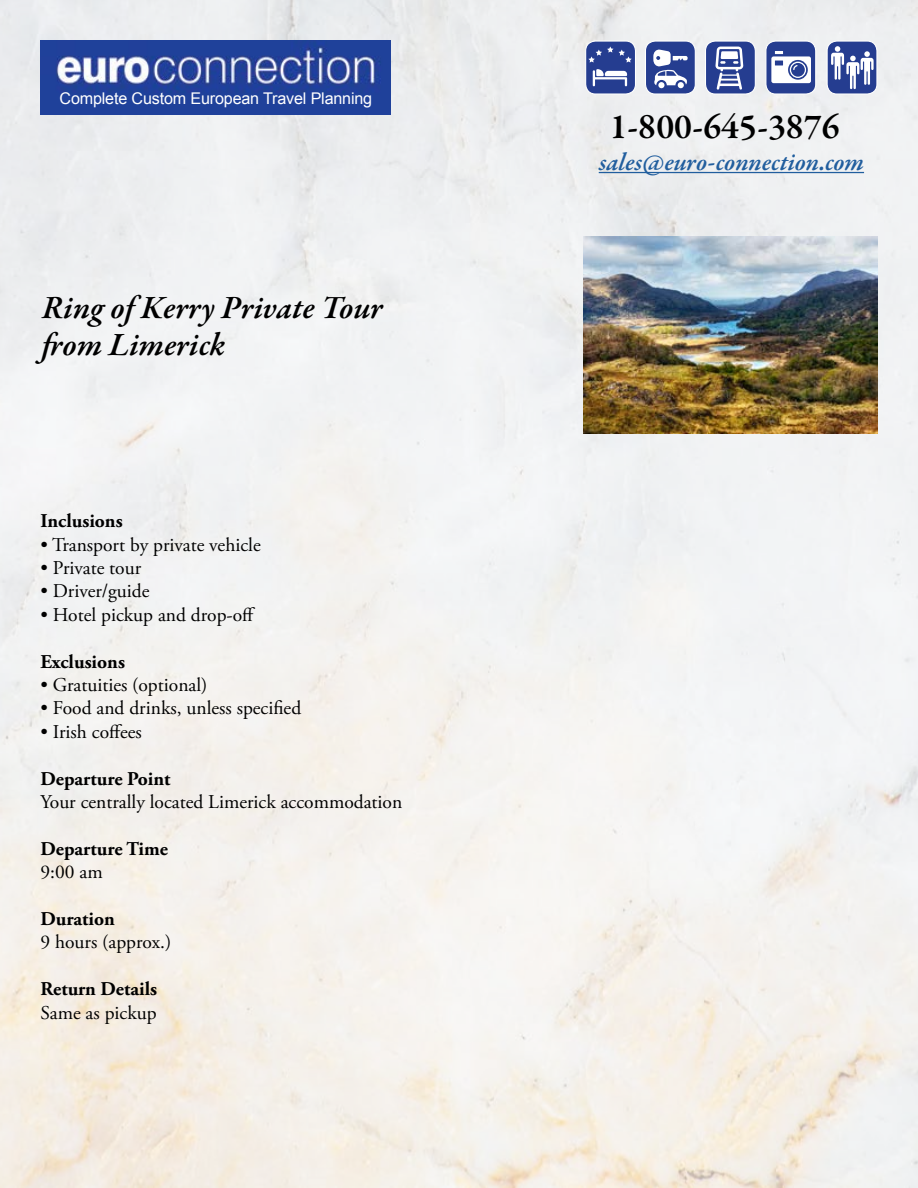
<style>
.page{position:relative;width:918px;height:1188px;background:#fff}
.page>*{position:absolute;margin:0;border:0;box-sizing:border-box;transform-origin:0 0}
.t1{font:600 36px "Garamond Premr Pro";color:#000}
.t2{font:italic 600 33px/37.5px "Garamond Premr Pro";letter-spacing:.005em;color:#000}
.t3{font:italic 600 25.5px "Garamond Premr Pro";letter-spacing:-.005em;color:#215e9e}
.t4{font:19.5px "Adobe Garamond Pro";color:#000}
.t5{font:700 19.5px "Adobe Garamond Pro";color:#000}
.t6{font:16.2px "Arial";letter-spacing:-.01em;color:#fff}
</style>
<div class="page">
<img style="left:0;top:0;width:918px;height:1188px">
<div style="left:586px;top:41px;width:50px;height:53px;background:#253d90;border-radius:10px"></div>
<div style="left:585px;top:41px;width:51px;height:54px;border:1px solid #fff;border-radius:10px"></div>
<div style="left:645px;top:41px;width:50px;height:53px;background:#253d90;border-radius:10px"></div>
<div style="left:645px;top:41px;width:51px;height:54px;border:1px solid #fff;border-radius:10px"></div>
<div style="left:706px;top:41px;width:49px;height:53px;background:#253d90;border-radius:10px"></div>
<div style="left:705px;top:41px;width:51px;height:54px;border:1px solid #fff;border-radius:10px"></div>
<div style="left:766px;top:41px;width:50px;height:53px;background:#253d90;border-radius:10px"></div>
<div style="left:765px;top:41px;width:51px;height:54px;border:1px solid #fff;border-radius:10px"></div>
<div style="left:827px;top:41px;width:50px;height:53px;background:#253d90;border-radius:10px"></div>
<div style="left:827px;top:41px;width:50px;height:54px;border:1px solid #fff;border-radius:10px"></div>
<svg style="left:715px;top:47px;width:28px;height:43px"></svg>
<svg style="left:593px;top:70px;width:34px;height:16px"></svg>
<svg style="left:588px;top:47px;width:44px;height:16px"></svg>
<svg style="left:831px;top:46px;width:43px;height:43px"></svg>
<svg style="left:771px;top:51px;width:40px;height:32px"></svg>
<svg style="left:653px;top:49px;width:35px;height:39px"></svg>
<div style="left:40px;top:40px;width:352px;height:76px;background:#20419b"></div>
<img style="left:56px;top:46px;width:325px;height:47px">
<hr style="left:599px;top:172px;width:265px;height:1px;background:#215e9e">
<img style="left:583px;top:236px;width:295px;height:197px">
<p class="t6" style="left:60px;top:88px;width:314px">Complete Custom European Travel Planning</p>
<h2 class="t2" style="left:42px;top:290px;width:342px">Ring of Kerry Private Tour from Limerick</h2>
<p class="t5" style="left:40px;top:510px;width:84px">Inclusions</p>
<p class="t4" style="left:40px;top:533px;width:222px">• Transport by private vehicle</p>
<p class="t4" style="left:40px;top:556px;width:102px">• Private tour</p>
<p class="t4" style="left:40px;top:579px;width:111px">• Driver/guide</p>
<p class="t4" style="left:40px;top:603px;width:216px">• Hotel pickup and drop-off</p>
<p class="t5" style="left:40px;top:650px;width:86px">Exclusions</p>
<p class="t4" style="left:40px;top:673px;width:169px">• Gratuities (optional)</p>
<p class="t4" style="left:40px;top:696px;width:262px">• Food and drinks, unless specified</p>
<p class="t4" style="left:40px;top:720px;width:103px">• Irish coffees</p>
<p class="t5" style="left:40px;top:767px;width:131px">Departure Point</p>
<p class="t4" style="left:40px;top:790px;width:363px">Your centrally located Limerick accommodation</p>
<p class="t5" style="left:40px;top:837px;width:129px">Departure Time</p>
<p class="t4" style="left:40px;top:860px;width:64px">9:00 am</p>
<p class="t5" style="left:40px;top:907px;width:76px">Duration</p>
<p class="t4" style="left:40px;top:930px;width:132px">9 hours (approx.)</p>
<p class="t5" style="left:40px;top:978px;width:118px">Return Details</p>
<p class="t4" style="left:40px;top:1001px;width:118px">Same as pickup</p>
<h1 class="t1" style="left:609px;top:105px;width:232px">1-800-645-3876</h1>
<h3 class="t3" style="left:599px;top:146px;width:267px">sales@euro-connection.com</h3>
</div>
